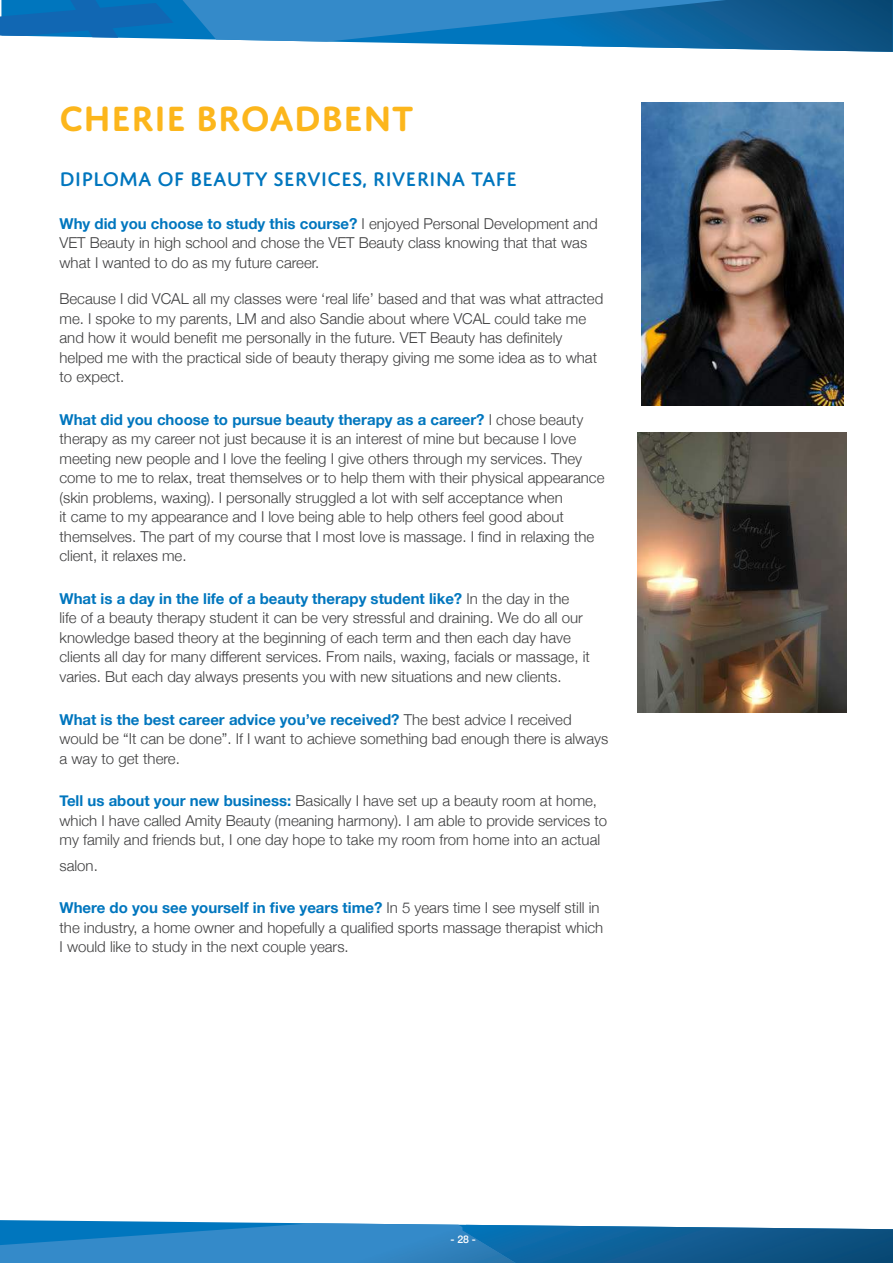
<style>
.page{position:relative;width:893px;height:1263px;background:#fff}
.page>*{position:absolute;margin:0;border:0;box-sizing:border-box;transform-origin:0 0}
.t1{font:600 37.5px "Domus Titling";color:#fcb61c}
.t2{font:500 21px "Domus Titling";color:#0076be}
.t3{font:300 15px/19.5px "Helvetica Neue";color:#3e3e3f}
.t4{font:500 10.5px "Helvetica Neue";color:#fff}
.s1{font-weight:700;color:#0076be}
</style>
<div class="page">
<svg style="left:351px;top:42px;width:137px;height:3px"></svg>
<img style="left:488px;top:0;width:405px;height:52px">
<svg style="left:0;top:0;width:845px;height:42px;background:#2179b8"></svg>
<svg style="left:0;top:1220px;width:480px;height:43px;background:#368dca"></svg>
<img style="left:462px;top:1225px;width:431px;height:38px">
<img style="left:318px;top:1228px;width:217px;height:35px">
<img style="left:641px;top:102px;width:202px;height:303px">
<img style="left:637px;top:433px;width:210px;height:279px">
<h1 class="t1" style="left:60px;top:97px;width:356px">CHERIE BROADBENT</h1>
<h2 class="t2" style="left:60px;top:167px;width:459px">DIPLOMA OF BEAUTY SERVICES, RIVERINA TAFE</h2>
<p class="t3" style="left:60px;top:213px;width:540px"><span class="s1">Why did you choose to study this course?</span> I enjoyed Personal Development and<br>VET Beauty in high school and chose the VET Beauty class knowing that that was what I wanted to do as my future career.</p>
<p class="t3" style="left:60px;top:288px;width:545px">Because I did VCAL all my classes were ‘real life’ based and that was what attracted me. I spoke to my parents, LM and also Sandie about where VCAL could take me and how it would benefit me personally in the future. VET Beauty has definitely helped me with the practical side of beauty therapy giving me some idea as to what to expect.</p>
<p class="t3" style="left:60px;top:409px;width:546px"><span class="s1">What did you choose to pursue beauty therapy as a career?</span> I chose beauty therapy as my career not just because it is an interest of mine but because I love meeting new people and I love the feeling I give others through my services. They come to me to relax, treat themselves or to help them with their physical appearance (skin problems, waxing). I personally struggled a lot with self acceptance when<br>it came to my appearance and I love being able to help others feel good about themselves. The part of my course that I most love is massage. I find in relaxing the client, it relaxes me.</p>
<p class="t3" style="left:60px;top:588px;width:532px"><span class="s1">What is a day in the life of a beauty therapy student like?</span> In the day in the life of a beauty therapy student it can be very stressful and draining. We do all our knowledge based theory at the beginning of each term and then each day have clients all day for many different services. From nails, waxing, facials or massage, it varies. But each day always presents you with new situations and new clients.</p>
<p class="t3" style="left:60px;top:708px;width:550px"><span class="s1">What is the best career advice you’ve received?</span> The best advice I received would be “It can be done”. If I want to achieve something bad enough there is always a way to get there.</p>
<p class="t3" style="left:60px;top:790px;width:549px"><span class="s1">Tell us about your new business:</span> Basically I have set up a beauty room at home, which I have called Amity Beauty (meaning harmony). I am able to provide services to my family and friends but, I one day hope to take my room from home into an actual</p>
<p class="t3" style="left:60px;top:854px;width:40px">salon.</p>
<p class="t3" style="left:60px;top:897px;width:545px"><span class="s1">Where do you see yourself in five years time?</span> In 5 years time I see myself still in the industry, a home owner and hopefully a qualified sports massage therapist which<br>I would like to study in the next couple years.</p>
<p class="t4" style="left:450px;top:1231px;width:27px">- 28 -</p>
</div>
